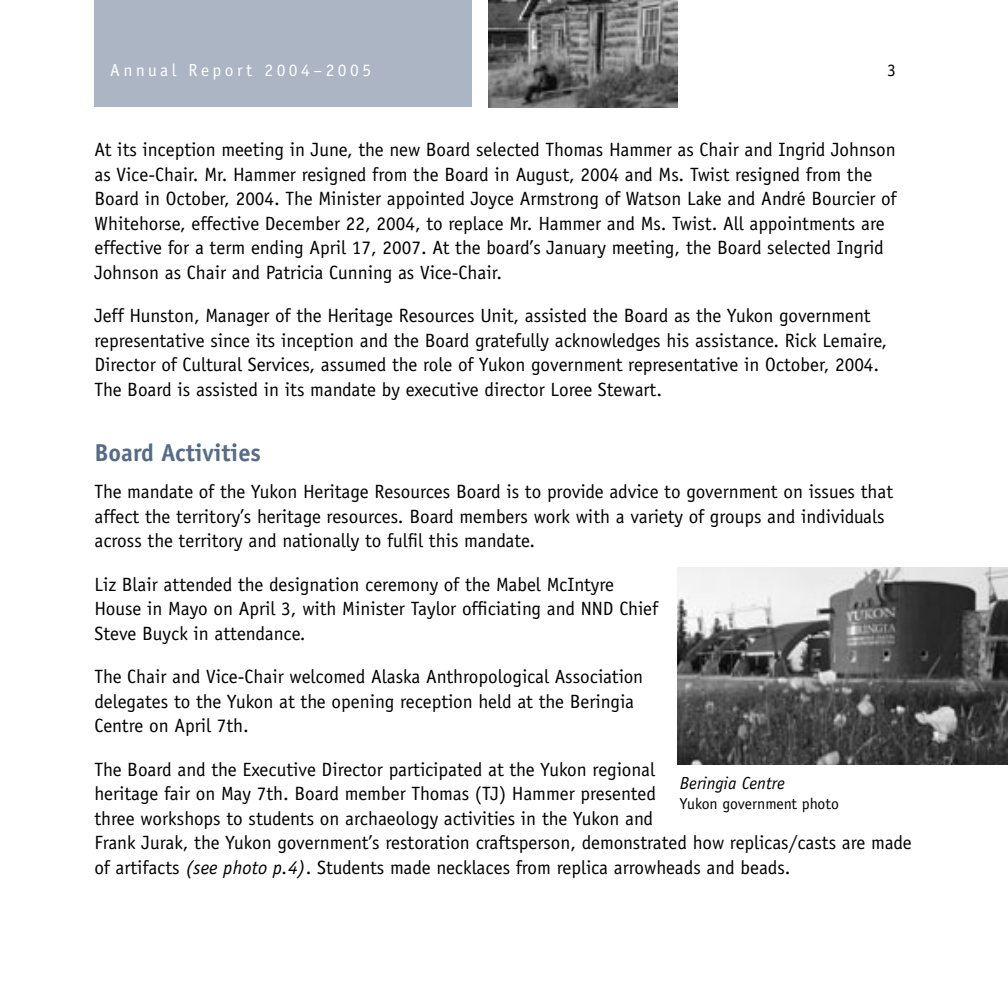
<style>
.page{position:relative;width:1008px;height:1008px;background:#fff}
.page>*{position:absolute;margin:0;border:0;box-sizing:border-box;transform-origin:0 0}
.subhead_1{font:700 24.5px "Officina Sans";color:#566b87}
.body_text{font:19.25px/24.5px "Officina Sans";color:#000}
.t1{font:17.5px "Officina Sans";letter-spacing:.2em;color:#fff}
.t2{font:italic 17.5px "Officina Sans";color:#000}
.t3{font:17.5px "Officina Sans";color:#000}
.credit{font:15.75px "Officina Sans";color:#000}
.s1{font-style:italic}
</style>
<div class="page">
<img style="left:488px;top:0;width:189px;height:108px">
<img style="left:677px;top:567px;width:331px;height:198px">
<div style="left:94px;top:0;width:378px;height:107px;background:#abb5c3"></div>
<p class="t1" style="left:110px;top:60px;width:263px">Annual Report 2004–2005</p>
<p class="t3" style="left:887px;top:60px;width:10px">3</p>
<p class="body_text" style="left:94px;top:137px;width:803px">At its inception meeting in June, the new Board selected Thomas Hammer as Chair and Ingrid Johnson as Vice-Chair. Mr. Hammer resigned from the Board in August, 2004 and Ms. Twist resigned from the Board in October, 2004. The Minister appointed Joyce Armstrong of Watson Lake and André Bourcier of Whitehorse, effective December 22, 2004, to replace Mr. Hammer and Ms. Twist. All appointments are effective for a term ending April 17, 2007. At the board’s January meeting, the Board selected Ingrid Johnson as Chair and Patricia Cunning as Vice-Chair.</p>
<p class="body_text" style="left:94px;top:303px;width:794px">Jeff Hunston, Manager of the Heritage Resources Unit, assisted the Board as the Yukon government representative since its inception and the Board gratefully acknowledges his assistance. Rick Lemaire, Director of Cultural Services, assumed the role of Yukon government representative in October, 2004.<br>The Board is assisted in its mandate by executive director Loree Stewart.</p>
<p class="subhead_1" style="left:94px;top:438px;width:168px">Board Activities</p>
<p class="body_text" style="left:94px;top:480px;width:800px">The mandate of the Yukon Heritage Resources Board is to provide advice to government on issues that affect the territory’s heritage resources. Board members work with a variety of groups and individuals across the territory and nationally to fulfil this mandate.</p>
<p class="body_text" style="left:94px;top:572px;width:565px">Liz Blair attended the designation ceremony of the Mabel McIntyre<br>House in Mayo on April 3, with Minister Taylor officiating and NND Chief<br>Steve Buyck in attendance.</p>
<p class="body_text" style="left:94px;top:665px;width:550px">The Chair and Vice-Chair welcomed Alaska Anthropological Association delegates to the Yukon at the opening reception held at the Beringia<br>Centre on April 7th.</p>
<p class="body_text" style="left:94px;top:757px;width:819px">The Board and the Executive Director participated at the Yukon regional<br>heritage fair on May 7th. Board member Thomas (TJ) Hammer presented<br>three workshops to students on archaeology activities in the Yukon and<br>Frank Jurak, the Yukon government’s restoration craftsperson, demonstrated how replicas/casts are made of artifacts <span class="s1">(see photo p.4)</span>. Students made necklaces from replica arrowheads and beads.</p>
<p class="t2" style="left:680px;top:773px;width:106px">Beringia Centre</p>
<p class="credit" style="left:680px;top:795px;width:161px">Yukon government photo</p>
</div>
